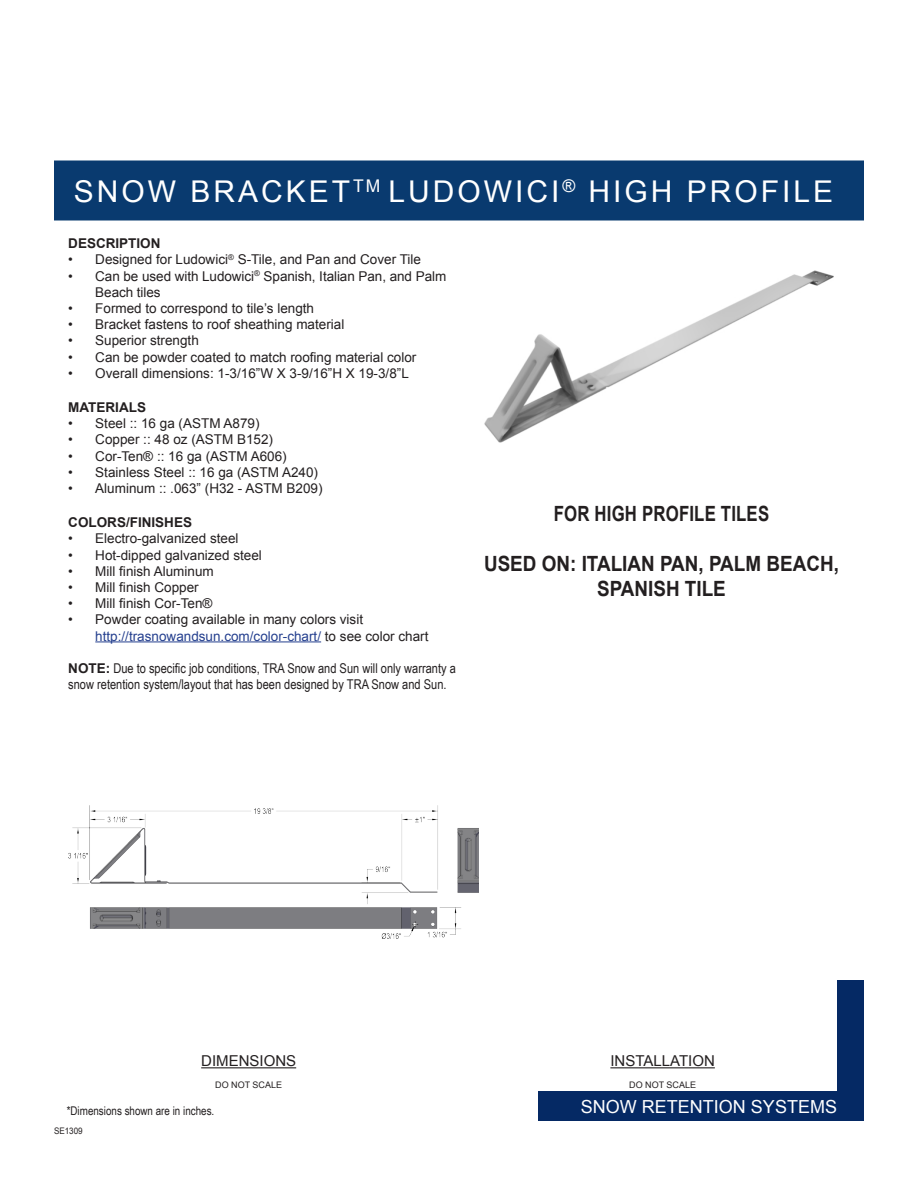
<style>
.page{position:relative;width:918px;height:1188px;background:#fff}
.page>*{position:absolute;margin:0;border:0;box-sizing:border-box;transform-origin:0 0}
.t1{font:30px "Arial";letter-spacing:.1em;color:#fff}
.t2{font:700 21px/25.2px "Arial";color:#231f20;text-align:center;scale:.9 1}
.t3{font:700 21px "Arial";color:#231f20;scale:.8 1}
.t4{font:18px "Arial";color:#fff}
.t5{font:15px "Arial";color:#231f20}
.t6{font:13.5px/16.2px "Arial";color:#231f20}
.t7{font:13.5px/16.2px "Arial Narrow";color:#231f20}
.t8{font:700 13.5px "Arial";color:#231f20}
.t9{font:12px "Arial Narrow";color:#231f20}
.t10{font:9px "Arial";color:#231f20}
.t11{font:9px "Arial";color:#231f20;scale:.9 1}
.s1{color:#25408f}
.s2{font-family:"Arial";font-weight:700}
</style>
<div class="page">
<div style="left:54px;top:160px;width:810px;height:60px;background:#093a6f"></div>
<div style="left:539px;top:1091px;width:325px;height:30px;background:#052964"></div>
<div style="left:837px;top:980px;width:27px;height:111px;background:#052964"></div>
<img style="left:484px;top:270px;width:350px;height:173px">
<hr style="left:95px;top:641px;width:226px;height:1px;background:#25408f">
<img style="left:68px;top:806px;width:410px;height:132px">
<hr style="left:610px;top:1067px;width:105px;height:1px;background:#231f20">
<hr style="left:201px;top:1067px;width:95px;height:1px;background:#231f20">
<p class="t1" style="left:74px;top:172px;width:761px">SNOW BRACKET<sup>TM</sup> LUDOWICI<sup>®</sup> HIGH PROFILE</p>
<p class="t8" style="left:68px;top:234px;width:94px">DESCRIPTION</p>
<p class="t6" style="left:68px;top:252px;width:354px">• Designed for Ludowici<sup>®</sup> S-Tile, and Pan and Cover Tile</p>
<p class="t6" style="left:95px;top:268px;width:352px;text-indent:-27px">• Can be used with Ludowici<sup>®</sup> Spanish, Italian Pan, and Palm<br>Beach tiles</p>
<p class="t6" style="left:68px;top:300px;width:247px">• Formed to correspond to tile’s length</p>
<p class="t6" style="left:68px;top:316px;width:278px">• Bracket fastens to roof sheathing material</p>
<p class="t6" style="left:68px;top:333px;width:132px">• Superior strength</p>
<p class="t6" style="left:68px;top:349px;width:350px">• Can be powder coated to match roofing material color</p>
<p class="t6" style="left:68px;top:365px;width:342px">• Overall dimensions: 1-3/16”W X 3-9/16”H X 19-3/8”L</p>
<p class="t8" style="left:68px;top:398px;width:79px">MATERIALS</p>
<p class="t6" style="left:68px;top:415px;width:193px">• Steel :: 16 ga (ASTM A879)</p>
<p class="t6" style="left:68px;top:432px;width:206px">• Copper :: 48 oz (ASTM B152)</p>
<p class="t6" style="left:68px;top:448px;width:220px">• Cor-Ten® :: 16 ga (ASTM A606)</p>
<p class="t6" style="left:68px;top:464px;width:251px">• Stainless Steel :: 16 ga (ASTM A240)</p>
<p class="t6" style="left:68px;top:480px;width:256px">• Aluminum :: .063” (H32 - ASTM B209)</p>
<p class="t8" style="left:68px;top:513px;width:125px">COLORS/FINISHES</p>
<p class="t6" style="left:68px;top:531px;width:172px">• Electro-galvanized steel</p>
<p class="t6" style="left:68px;top:547px;width:195px">• Hot-dipped galvanized steel</p>
<p class="t6" style="left:68px;top:563px;width:147px">• Mill finish Aluminum</p>
<p class="t6" style="left:68px;top:579px;width:132px">• Mill finish Copper</p>
<p class="t6" style="left:68px;top:595px;width:146px">• Mill finish Cor-Ten®</p>
<p class="t6" style="left:95px;top:612px;width:335px;text-indent:-27px">• Powder coating available in many colors visit <span class="s1">http://trasnowandsun.com/color-chart/</span> to see color chart</p>
<p class="t7" style="left:68px;top:660px;width:389px"><span class="s2">NOTE:</span> Due to specific job conditions, TRA Snow and Sun will only warranty a snow retention system/layout that has been designed by TRA Snow and Sun.</p>
<p class="t3" style="left:554px;top:499px;width:271px">FOR HIGH PROFILE TILES</p>
<p class="t2" style="left:484px;top:552px;width:396px">USED ON: ITALIAN PAN, PALM BEACH,<br>SPANISH TILE</p>
<p class="t5" style="left:201px;top:1051px;width:97px">DIMENSIONS</p>
<p class="t10" style="left:215px;top:1079px;width:68px">DO NOT SCALE</p>
<p class="t9" style="left:67px;top:1102px;width:149px">*Dimensions shown are in inches.</p>
<p class="t11" style="left:54px;top:1125px;width:34px">SE1309</p>
<p class="t5" style="left:610px;top:1051px;width:106px">INSTALLATION</p>
<p class="t10" style="left:629px;top:1079px;width:68px">DO NOT SCALE</p>
<p class="t4" style="left:581px;top:1094px;width:258px">SNOW RETENTION SYSTEMS</p>
</div>
